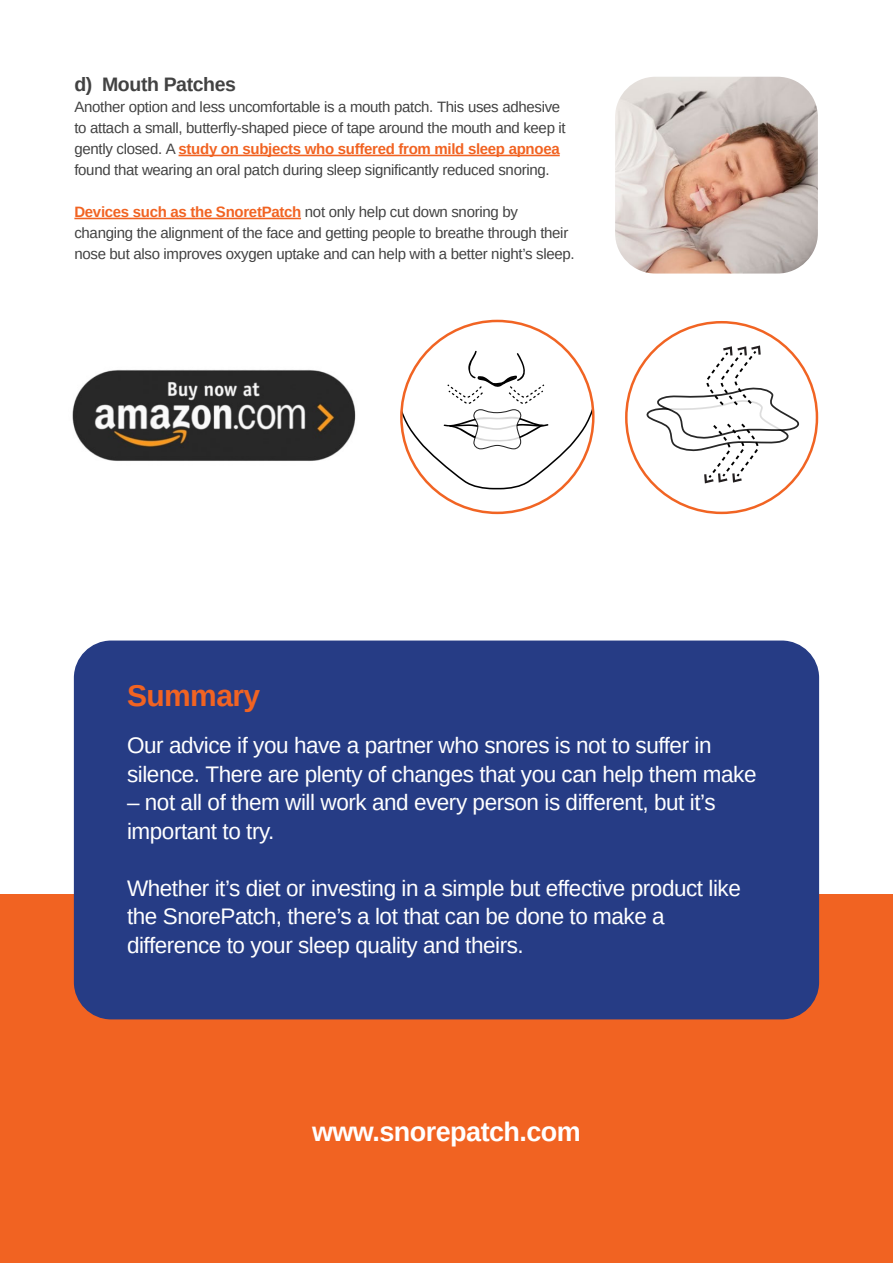
<style>
.page{position:relative;width:893px;height:1263px;background:#fff}
.page>*{position:absolute;margin:0;border:0;box-sizing:border-box;transform-origin:0 0}
.t1{font:700 30px "Arimo";letter-spacing:-.02em;color:#f16322}
.t2{font:700 27px "Arimo";letter-spacing:-.02em;color:#fff}
.t3{font:22.5px/28.5px "Arimo";letter-spacing:-.02em;color:#fff}
.t4{font:700 19.5px "Arimo";letter-spacing:-.02em;color:#424242}
.t5{font:15px/21px "Arimo";letter-spacing:-.02em;color:#424242}
.s1{font-weight:700;color:#f16322}
</style>
<div class="page">
<div style="left:0;top:895px;width:893px;height:368px;background:#f16322"></div>
<div style="left:74px;top:640px;width:745px;height:379px;background:#263c85;border-radius:37px"></div>
<hr style="left:179px;top:155px;width:381px;height:1px;background:#f16322">
<hr style="left:74px;top:218px;width:227px;height:1px;background:#f16322">
<svg style="left:401px;top:321px;width:192px;height:168px"></svg>
<svg style="left:646px;top:345px;width:153px;height:138px"></svg>
<img style="left:615px;top:77px;width:203px;height:197px">
<img style="left:72px;top:369px;width:284px;height:92px">
<h3 class="t4" style="left:74px;top:71px;width:163px">d) Mouth Patches</h3>
<p class="t5" style="left:74px;top:96px;width:493px">Another option and less uncomfortable is a mouth patch. This uses adhesive to attach a small, butterfly-shaped piece of tape around the mouth and keep it gently closed. A <span class="s1">study on subjects who suffered from mild sleep apnoea </span>found that wearing an oral patch during sleep significantly reduced snoring.</p>
<p class="t5" style="left:74px;top:201px;width:502px"><span class="s1">Devices such as the SnoretPatch</span> not only help cut down snoring by changing the alignment of the face and getting people to breathe through their nose but also improves oxygen uptake and can help with a better night’s sleep.</p>
<h1 class="t1" style="left:127px;top:675px;width:135px">Summary</h1>
<h3 class="t3" style="left:127px;top:731px;width:631px">Our advice if you have a partner who snores is not to suffer in silence. There are plenty of changes that you can help them make</h3>
<h3 class="t3" style="left:127px;top:788px;width:590px">– not all of them will work and every person is different, but it’s important to try.</h3>
<h3 class="t3" style="left:127px;top:874px;width:615px">Whether it’s diet or investing in a simple but effective product like the SnorePatch, there’s a lot that can be done to make a difference to your sleep quality and theirs.</h3>
<h2 class="t2" style="left:312px;top:1113px;width:270px">www.snorepatch.com</h2>
</div>
